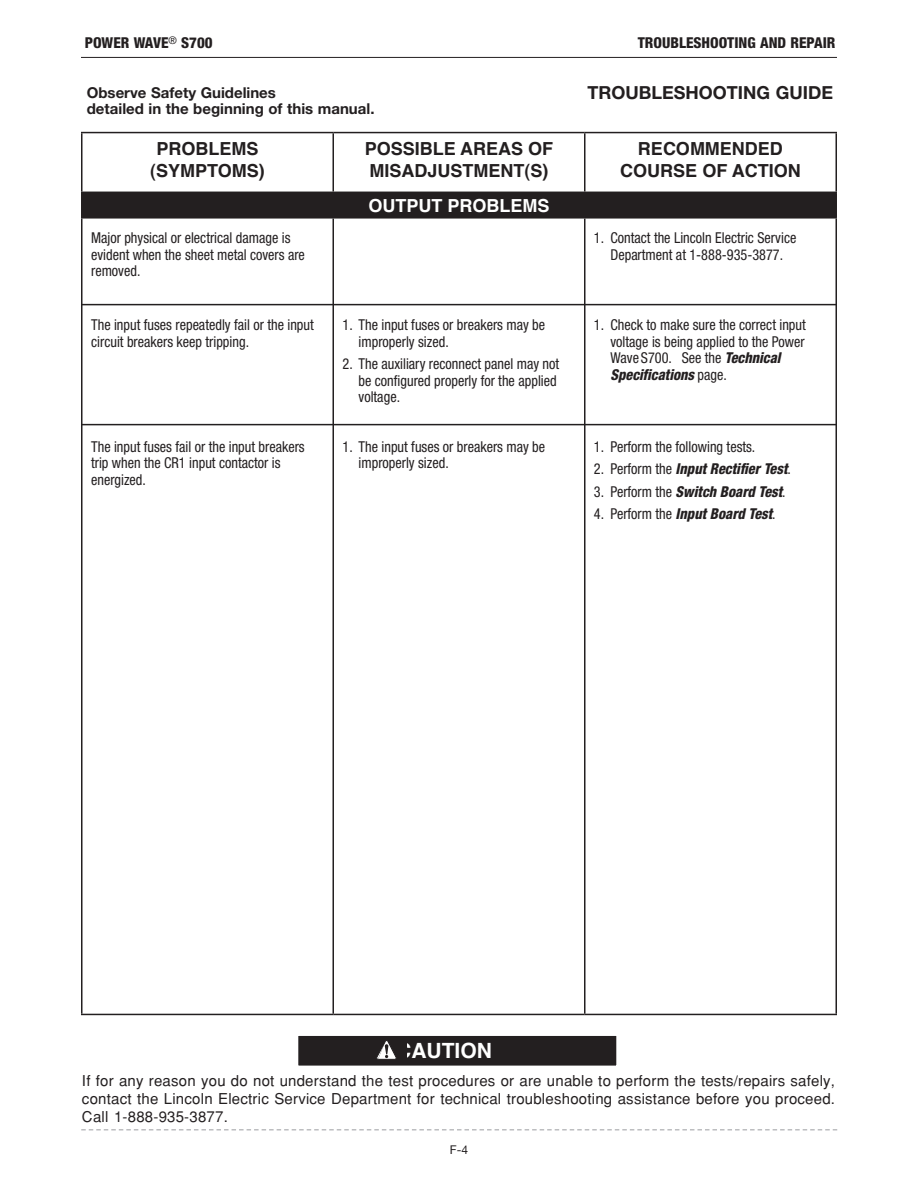
<style>
.page{position:relative;width:918px;height:1188px;background:#fff}
.page>*{position:absolute;margin:0;border:0;box-sizing:border-box;transform-origin:0 0}
.t1{font:700 21px "Helvetica";color:#fff}
.t2{font:700 18px "Helvetica";color:#231f20}
.Body_text_heads{font:700 18px "Helvetica Neue";color:#231f20}
.t3{font:700 18px "Helvetica";color:#fff}
.body_copy{font:condensed 15px/16.5px "Helvetica Neue";color:#231f20;scale:.95 1}
.Normal{font:15px/18px "Helvetica";letter-spacing:.015em;color:#231f20;text-align:justify}
.body_copy-2{font:italic 800 condensed 15px "Helvetica Neue";color:#231f20;scale:.95 1}
.Body_text_heads-2{font:700 15px/16.5px "Helvetica Neue";color:#231f20}
.Heading{font:800 condensed 15px "Helvetica Neue";color:#231f20}
.t4{font:12px "Helvetica Neue";color:#231f20}
.s1{font-weight:800;font-style:italic}
.s2{font-weight:400;font-style:normal}
</style>
<div class="page">
<hr style="left:81px;top:57px;width:756px;height:1px;background:#231f20">
<div style="left:297px;top:1034px;width:321px;height:33px;background:#231f20"></div>
<div style="left:295px;top:1033px;width:324px;height:36px;border:3px solid #fff"></div>
<svg style="left:377px;top:1041px;width:19px;height:18px"></svg>
<div style="left:82px;top:192px;width:754px;height:26px;background:#231f20"></div>
<hr style="left:81px;top:132px;width:252px;height:1px;background:#231f20">
<hr style="left:81px;top:133px;width:1px;height:59px;background:#231f20">
<hr style="left:333px;top:132px;width:252px;height:1px;background:#231f20">
<hr style="left:333px;top:133px;width:1px;height:59px;background:#231f20">
<hr style="left:585px;top:132px;width:252px;height:1px;background:#231f20">
<hr style="left:584px;top:133px;width:1px;height:59px;background:#231f20">
<hr style="left:836px;top:133px;width:1px;height:59px;background:#231f20">
<hr style="left:81px;top:192px;width:252px;height:1px;background:#231f20">
<svg style="left:81px;top:193px;width:1px;height:24px"></svg>
<hr style="left:585px;top:192px;width:252px;height:1px;background:#231f20">
<svg style="left:836px;top:193px;width:1px;height:24px"></svg>
<hr style="left:81px;top:217px;width:252px;height:2px;background:#231f20">
<hr style="left:81px;top:219px;width:1px;height:795px;background:#231f20">
<hr style="left:333px;top:217px;width:252px;height:2px;background:#231f20">
<hr style="left:333px;top:219px;width:1px;height:795px;background:#231f20">
<hr style="left:585px;top:217px;width:252px;height:2px;background:#231f20">
<hr style="left:584px;top:219px;width:1px;height:795px;background:#231f20">
<hr style="left:836px;top:219px;width:1px;height:795px;background:#231f20">
<hr style="left:81px;top:1014px;width:252px;height:1px;background:#231f20">
<hr style="left:333px;top:1014px;width:252px;height:1px;background:#231f20">
<hr style="left:585px;top:1014px;width:252px;height:1px;background:#231f20">
<hr style="left:81px;top:304px;width:756px;height:1px;background:#231f20">
<hr style="left:81px;top:424px;width:756px;height:1px;background:#231f20">
<svg style="left:81px;top:1129px;width:756px;height:2px"></svg>
<p class="Heading" style="left:85px;top:33px;width:129px">POWER WAVE<sup>®</sup> S700</p>
<p class="Heading" style="left:638px;top:33px;width:199px">TROUBLESHOOTING AND REPAIR</p>
<p class="Body_text_heads-2" style="left:87px;top:84px;width:289px">Observe Safety Guidelines<br>detailed in the beginning of this manual.</p>
<p class="Body_text_heads" style="left:588px;top:82px;width:247px">TROUBLESHOOTING GUIDE</p>
<p class="t2" style="left:156px;top:134px;width:104px">PROBLEMS</p>
<p class="t2" style="left:150px;top:156px;width:116px">(SYMPTOMS)</p>
<p class="t2" style="left:365px;top:134px;width:190px">POSSIBLE AREAS OF</p>
<p class="t2" style="left:370px;top:156px;width:180px">MISADJUSTMENT(S)</p>
<p class="t3" style="left:368px;top:191px;width:183px">OUTPUT PROBLEMS</p>
<p class="t2" style="left:638px;top:134px;width:146px">RECOMMENDED</p>
<p class="t2" style="left:620px;top:156px;width:182px">COURSE OF ACTION</p>
<p class="body_copy" style="left:91px;top:229px;width:227px">Major physical or electrical damage is evident when the sheet metal covers are removed.</p>
<p class="body_copy" style="left:594px;top:229px;width:215px;text-align:center">1. Contact the Lincoln Electric Service<br>Department at 1-888-935-3877.</p>
<p class="body_copy" style="left:91px;top:316px;width:236px">The input fuses repeatedly fail or the input circuit breakers keep tripping.</p>
<p class="body_copy" style="left:359px;top:316px;width:198px;text-indent:-16px">1. The input fuses or breakers may be improperly sized.</p>
<p class="body_copy" style="left:359px;top:355px;width:213px;text-indent:-16px">2. The auxiliary reconnect panel may not be configured properly for the applied voltage.</p>
<p class="body_copy" style="left:610px;top:316px;width:207px;text-indent:-17px">1. Check to make sure the correct input voltage is being applied to the Power<br>Wave S700. See the <span class="s1">Technical<br>Specifications</span> page.</p>
<p class="body_copy" style="left:91px;top:438px;width:226px">The input fuses fail or the input breakers trip when the CR1 input contactor is energized.</p>
<p class="body_copy" style="left:359px;top:438px;width:198px;text-indent:-16px">1. The input fuses or breakers may be improperly sized.</p>
<p class="body_copy" style="left:594px;top:438px;width:171px">1. Perform the following tests.</p>
<p class="body_copy-2" style="left:594px;top:459px;width:209px"><span class="s2">2. Perform the</span> Input Rectifier Test<span class="s2">.</span></p>
<p class="body_copy-2" style="left:594px;top:482px;width:203px"><span class="s2">3. Perform the</span> Switch Board Test<span class="s2">.</span></p>
<p class="body_copy-2" style="left:594px;top:504px;width:193px"><span class="s2">4. Perform the</span> Input Board Test<span class="s2">.</span></p>
<p class="t1" style="left:396px;top:1034px;width:97px">CAUTION</p>
<p class="Normal" style="left:82px;top:1072px;width:755px">If for any reason you do not understand the test procedures or are unable to perform the tests/repairs safely, contact the Lincoln Electric Service Department for technical troubleshooting assistance before you proceed.<br>Call 1-888-935-3877.</p>
<p class="t4" style="left:450px;top:1143px;width:20px">F-4</p>
</div>
